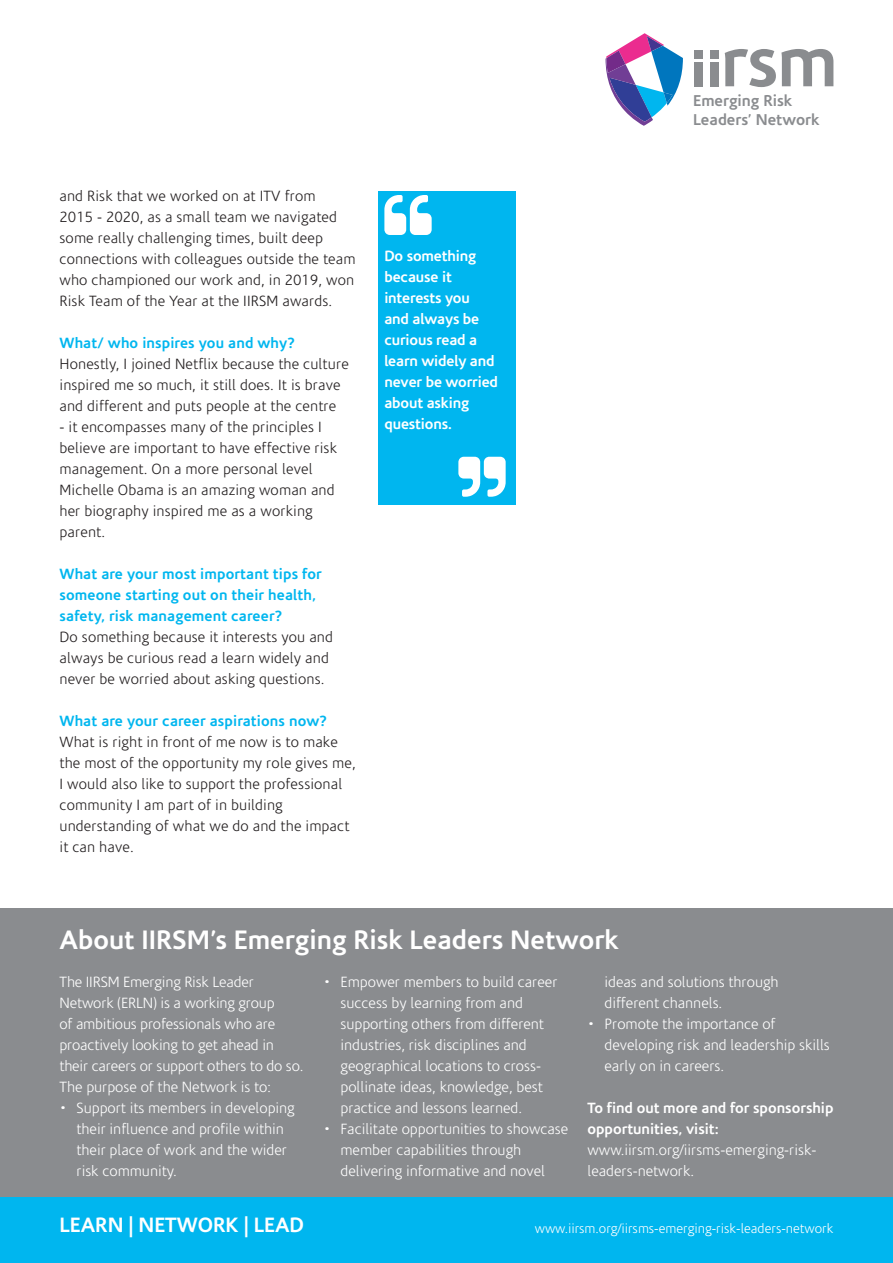
<style>
.page{position:relative;width:893px;height:1263px;background:#fff}
.page>*{position:absolute;margin:0;border:0;box-sizing:border-box;transform-origin:0 0}
.t1{font:700 27px "Corisande";color:#fff}
.t2{font:700 21px "Corisande";color:#fff}
.t3{font:700 15.9px "Corisande";color:#8a8c8f}
.t4{font:300 15px/21px "Corisande";letter-spacing:.01em;color:#231f20}
.t5{font:300 15px/21px "Corisande";color:#fff}
.t6{font:700 15px/21px "Corisande";letter-spacing:.01em;color:#00b6ef}
.t7{font:700 15px/21px "Corisande";letter-spacing:-.01em;color:#fff}
.t8{font:300 13.5px "Corisande";color:#fff}
.s1{font-weight:700}
</style>
<div class="page">
<div style="left:0;top:1195px;width:893px;height:68px;background:#00b6ef"></div>
<div style="left:378px;top:191px;width:137px;height:314px;background:#00b6ef"></div>
<svg style="left:725px;top:49px;width:108px;height:38px"></svg>
<div style="left:710px;top:50px;width:8px;height:8px;background:#8a8c8f"></div>
<div style="left:710px;top:62px;width:8px;height:24px;background:#8a8c8f"></div>
<div style="left:694px;top:62px;width:9px;height:24px;background:#8a8c8f"></div>
<div style="left:694px;top:50px;width:9px;height:8px;background:#8a8c8f"></div>
<svg style="left:605px;top:33px;width:78px;height:93px"></svg>
<div style="left:0;top:908px;width:893px;height:288px;background:#8a8c8f"></div>
<p class="t4" style="left:60px;top:186px;width:298px">and Risk that we worked on at ITV from<br>2015 - 2020, as a small team we navigated some really challenging times, built deep connections with colleagues outside the team who championed our work and, in 2019, won Risk Team of the Year at the IIRSM awards.</p>
<p class="t6" style="left:60px;top:333px;width:237px">What/ who inspires you and why?</p>
<p class="t4" style="left:60px;top:354px;width:291px">Honestly, I joined Netflix because the culture inspired me so much, it still does. It is brave and different and puts people at the centre</p>
<p class="t4" style="left:60px;top:417px;width:279px">- it encompasses many of the principles I believe are important to have effective risk management. On a more personal level Michelle Obama is an amazing woman and her biography inspired me as a working parent.</p>
<p class="t6" style="left:60px;top:564px;width:264px">What are your most important tips for someone starting out on their health, safety, risk management career?</p>
<p class="t4" style="left:60px;top:627px;width:275px">Do something because it interests you and always be curious read a learn widely and never be worried about asking questions.</p>
<p class="t6" style="left:60px;top:711px;width:269px">What are your career aspirations now?</p>
<p class="t4" style="left:60px;top:732px;width:298px">What is right in front of me now is to make the most of the opportunity my role gives me, I would also like to support the professional community I am part of in building understanding of what we do and the impact it can have.</p>
<p class="t7" style="left:384px;top:245px;width:115px">Do something because it interests you and always be curious read a learn widely and never be worried about asking questions.</p>
<p class="t1" style="left:60px;top:924px;width:561px">About IIRSM’s Emerging Risk Leaders Network</p>
<p class="t3" style="left:693px;top:92px;width:101px">Emerging Risk</p>
<p class="t3" style="left:693px;top:111px;width:128px">Leaders’ Network</p>
<p class="t5" style="left:60px;top:972px;width:246px">The IIRSM Emerging Risk Leader Network (ERLN) is a working group<br>of ambitious professionals who are proactively looking to get ahead in their careers or support others to do so.</p>
<p class="t5" style="left:60px;top:1077px;width:213px">The purpose of the Network is to:</p>
<p class="t5" style="left:77px;top:1098px;width:220px;text-indent:-17px">• Support its members in developing their influence and profile within their place of work and the wider risk community.</p>
<p class="t5" style="left:340px;top:972px;width:218px;text-indent:-17px">• Empower members to build career success by learning from and supporting others from different industries, risk disciplines and geographical locations to cross&shy;pollinate ideas, knowledge, best practice and lessons learned.</p>
<p class="t5" style="left:340px;top:1119px;width:229px;text-indent:-17px">• Facilitate opportunities to showcase member capabilities through delivering informative and novel</p>
<p class="t5" style="left:604px;top:972px;width:176px">ideas and solutions through different channels.</p>
<p class="t5" style="left:604px;top:1014px;width:227px;text-indent:-17px">• Promote the importance of developing risk and leadership skills early on in careers.</p>
<p class="t5" style="left:587px;top:1098px;width:247px"><span class="s1">To find out more and for sponsorship opportunities, visit: </span>www.iirsm.org/iirsms-emerging-risk&shy;leaders-network.</p>
<p class="t2" style="left:60px;top:1213px;width:246px">LEARN | NETWORK | LEAD</p>
<p class="t8" style="left:535px;top:1221px;width:300px">www.iirsm.org/iirsms-emerging-risk-leaders-network</p>
</div>
